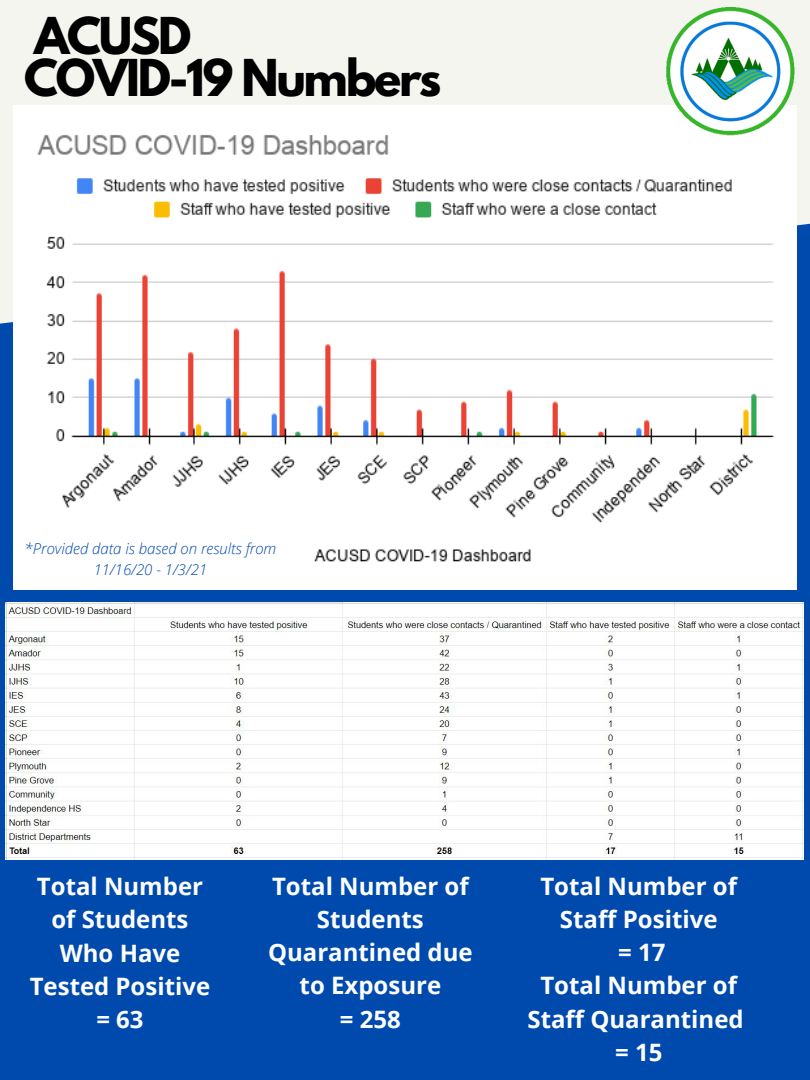
<style>
.page{position:relative;width:810px;height:1080px;background:#f5f5ef}
.page>*{position:absolute;margin:0;border:0;box-sizing:border-box;transform-origin:0 0}
.t1{font:700 45px "League Spartan";letter-spacing:-.05em;color:#000}
.t2{font:700 24px/33.2px "Open Sans";color:#fefefe;text-align:center}
.t3{font:700 24px/33.2px "Open Sans";color:#fcfefe;text-align:center}
.t4{font:700 24px/33.4px "Open Sans";color:#fdfdfd;text-align:center}
.t5{font:italic 300 15px "Open Sans";color:#004aad}
</style>
<div class="page">
<div style="left:0;top:223px;width:810px;height:857px;background:#004aad"></div>
<img style="left:6px;top:602px;width:798px;height:257px">
<img style="left:13px;top:105px;width:784px;height:485px">
<img style="left:654px;top:7px;width:143px;height:131px">
<p class="t1" style="left:34px;top:13px;width:159px">ACUSD</p>
<p class="t1" style="left:24px;top:56px;width:419px">COVID-19 Numbers</p>
<p class="t5" style="left:24px;top:538px;width:253px">*Provided data is based on results from</p>
<p class="t5" style="left:94px;top:559px;width:115px">11/16/20 - 1/3/21</p>
<p class="t4" style="left:30px;top:869px;width:182px">Total Number of Students<br>Who Have<br>Tested Positive = 63</p>
<p class="t2" style="left:540px;top:869px;width:198px">Total Number of<br>Staff Positive</p>
<p class="t3" style="left:268px;top:869px;width:206px">Total Number of<br>Students<br>Quarantined due to Exposure</p>
<p class="t3" style="left:340px;top:1002px;width:63px">= 258</p>
<p class="t2" style="left:618px;top:935px;width:49px">= 17</p>
<p class="t2" style="left:527px;top:968px;width:218px">Total Number of<br>Staff Quarantined</p>
<p class="t2" style="left:615px;top:1035px;width:49px">= 15</p>
</div>
